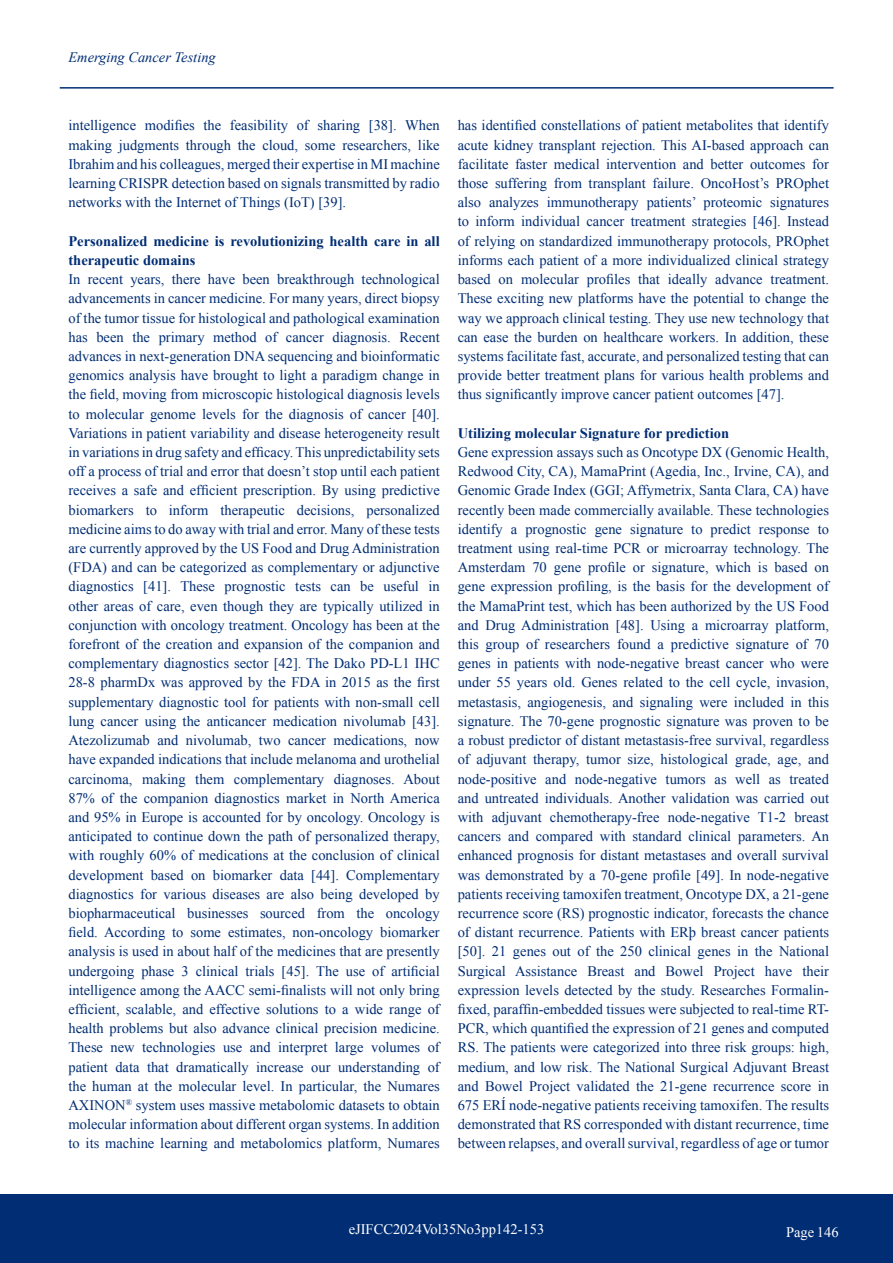
<style>
.page{position:relative;width:893px;height:1263px;background:#fff}
.page>*{position:absolute;margin:0;border:0;box-sizing:border-box;transform-origin:0 0}
.t1{font:14.55px/19.2px "Times New Roman";color:#012d74;text-align:justify}
.t2{font:700 14.55px/19.2px "Times New Roman";color:#012d74}
.t3{font:14.55px "Times New Roman";color:#fff}
.t4{font:italic 14.4px "Times New Roman";color:#012d74}
</style>
<div class="page">
<div style="left:0;top:1195px;width:893px;height:68px;background:#012d74"></div>
<hr style="left:60px;top:87px;width:774px;height:2px;background:#012d74">
<p class="t4" style="left:68px;top:47px;width:149px">Emerging Cancer Testing</p>
<p class="t1" style="left:68px;top:116px;width:373px">intelligence modifies the feasibility of sharing [38]. When making judgments through the cloud, some researchers, like Ibrahim and his colleagues, merged their expertise in MI machine learning CRISPR detection based on signals transmitted by radio networks with the Internet of Things (IoT) [39].</p>
<p class="t2" style="left:68px;top:231px;width:373px">Personalized medicine is revolutionizing health care in all therapeutic domains</p>
<p class="t1" style="left:68px;top:269px;width:373px">In recent years, there have been breakthrough technological advancements in cancer medicine. For many years, direct biopsy of the tumor tissue for histological and pathological examination has been the primary method of cancer diagnosis. Recent advances in next-generation DNA sequencing and bioinformatic genomics analysis have brought to light a paradigm change in the field, moving from microscopic histological diagnosis levels to molecular genome levels for the diagnosis of cancer [40].<br>Variations in patient variability and disease heterogeneity result in variations in drug safety and efficacy. This unpredictability sets off a process of trial and error that doesn’t stop until each patient receives a safe and efficient prescription. By using predictive biomarkers to inform therapeutic decisions, personalized medicine aims to do away with trial and error. Many of these tests are currently approved by the US Food and Drug Administration (FDA) and can be categorized as complementary or adjunctive diagnostics [41]. These prognostic tests can be useful in other areas of care, even though they are typically utilized in conjunction with oncology treatment. Oncology has been at the forefront of the creation and expansion of the companion and complementary diagnostics sector [42]. The Dako PD-L1 IHC 28-8 pharmDx was approved by the FDA in 2015 as the first supplementary diagnostic tool for patients with non-small cell lung cancer using the anticancer medication nivolumab [43].<br>Atezolizumab and nivolumab, two cancer medications, now have expanded indications that include melanoma and urothelial carcinoma, making them complementary diagnoses. About 87% of the companion diagnostics market in North America and 95% in Europe is accounted for by oncology. Oncology is anticipated to continue down the path of personalized therapy, with roughly 60% of medications at the conclusion of clinical development based on biomarker data [44]. Complementary diagnostics for various diseases are also being developed by biopharmaceutical businesses sourced from the oncology field. According to some estimates, non-oncology biomarker analysis is used in about half of the medicines that are presently undergoing phase 3 clinical trials [45]. The use of artificial intelligence among the AACC semi-finalists will not only bring efficient, scalable, and effective solutions to a wide range of health problems but also advance clinical precision medicine.<br>These new technologies use and interpret large volumes of patient data that dramatically increase our understanding of the human at the molecular level. In particular, the Numares AXINON<sup>®</sup> system uses massive metabolomic datasets to obtain molecular information about different organ systems. In addition to its machine learning and metabolomics platform, Numares</p>
<p class="t1" style="left:458px;top:116px;width:373px">has identified constellations of patient metabolites that identify acute kidney transplant rejection. This AI-based approach can facilitate faster medical intervention and better outcomes for those suffering from transplant failure. OncoHost’s PROphet also analyzes immunotherapy patients’ proteomic signatures to inform individual cancer treatment strategies [46]. Instead of relying on standardized immunotherapy protocols, PROphet informs each patient of a more individualized clinical strategy based on molecular profiles that ideally advance treatment.<br>These exciting new platforms have the potential to change the way we approach clinical testing. They use new technology that can ease the burden on healthcare workers. In addition, these systems facilitate fast, accurate, and personalized testing that can provide better treatment plans for various health problems and thus significantly improve cancer patient outcomes [47].</p>
<p class="t2" style="left:458px;top:423px;width:273px">Utilizing molecular Signature for prediction</p>
<p class="t1" style="left:458px;top:442px;width:373px">Gene expression assays such as Oncotype DX (Genomic Health, Redwood City, CA), MamaPrint (Agedia, Inc., Irvine, CA), and Genomic Grade Index (GGI; Affymetrix, Santa Clara, CA) have recently been made commercially available. These technologies identify a prognostic gene signature to predict response to treatment using real-time PCR or microarray technology. The Amsterdam 70 gene profile or signature, which is based on gene expression profiling, is the basis for the development of the MamaPrint test, which has been authorized by the US Food and Drug Administration [48]. Using a microarray platform, this group of researchers found a predictive signature of 70 genes in patients with node-negative breast cancer who were under 55 years old. Genes related to the cell cycle, invasion, metastasis, angiogenesis, and signaling were included in this signature. The 70-gene prognostic signature was proven to be a robust predictor of distant metastasis-free survival, regardless of adjuvant therapy, tumor size, histological grade, age, and node-positive and node-negative tumors as well as treated and untreated individuals. Another validation was carried out with adjuvant chemotherapy-free node-negative T1-2 breast cancers and compared with standard clinical parameters. An enhanced prognosis for distant metastases and overall survival was demonstrated by a 70-gene profile [49]. In node-negative patients receiving tamoxifen treatment, Oncotype DX, a 21-gene recurrence score (RS) prognostic indicator, forecasts the chance of distant recurrence. Patients with ERþ breast cancer patients [50]. 21 genes out of the 250 clinical genes in the National Surgical Assistance Breast and Bowel Project have their expression levels detected by the study. Researches Formalin&shy;fixed, paraffin-embedded tissues were subjected to real-time RT-PCR, which quantified the expression of 21 genes and computed RS. The patients were categorized into three risk groups: high, medium, and low risk. The National Surgical Adjuvant Breast and Bowel Project validated the 21-gene recurrence score in 675 ERÍ node-negative patients receiving tamoxifen. The results demonstrated that RS corresponded with distant recurrence, time between relapses, and overall survival, regardless of age or tumor</p>
<p class="t3" style="left:349px;top:1219px;width:197px">eJIFCC2024Vol35No3pp142-153</p>
<p class="t3" style="left:786px;top:1223px;width:54px">Page 146</p>
</div>
